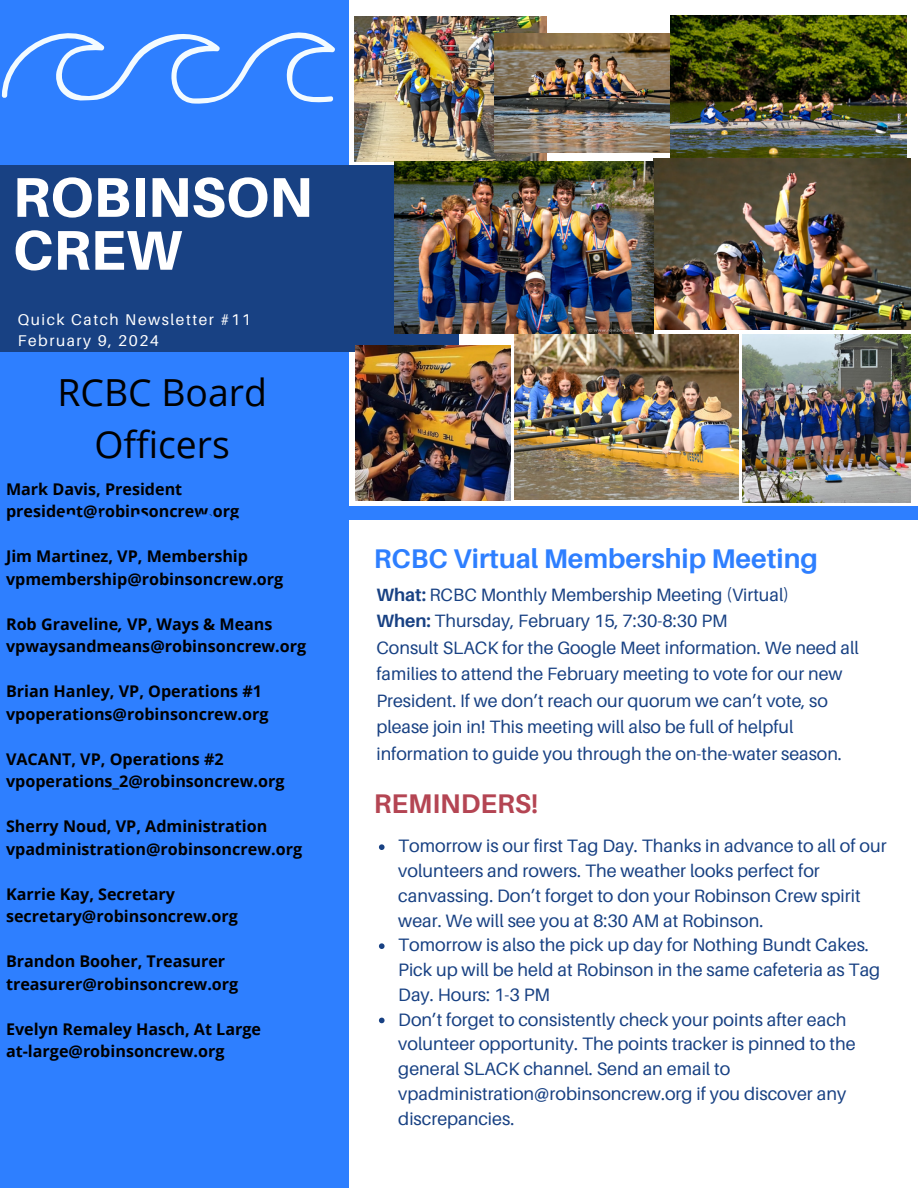
<style>
.page{position:relative;width:918px;height:1188px;background:#fff}
.page>*{position:absolute;margin:0;border:0;box-sizing:border-box;transform-origin:0 0}
.t1{font:800 56.1px/52.9px "Aileron";color:#fff}
.t2{font:37.35px/52.1px "Open Sans";color:#000;text-align:center}
.t3{font:700 27px "Aileron";color:#2e7fff}
.t4{font:700 27px "Aileron";color:#b44553}
.t5{font:18px/24.8px "Aileron";color:#184183}
.t6{font:17.85px/26.4px "Aileron";color:#184183}
.t7{font:700 16.2px/22.5px "Open Sans";color:#000}
.t8{font:15.6px "Aileron";letter-spacing:.1em;color:#fff}
.s1{font-style:italic}
.s2{font-weight:700}
</style>
<div class="page">
<div style="left:0;top:0;width:348px;height:1188px;background:#2e7fff"></div>
<div style="left:334px;top:506px;width:584px;height:14px;background:#2e7fff"></div>
<div style="left:0;top:166px;width:458px;height:185px;background:#184183"></div>
<svg style="left:2px;top:32px;width:333px;height:72px"></svg>
<img style="left:354px;top:16px;width:193px;height:145px">
<img style="left:670px;top:15px;width:237px;height:143px">
<img style="left:514px;top:334px;width:224px;height:166px">
<img style="left:742px;top:334px;width:169px;height:169px">
<img style="left:494px;top:34px;width:176px;height:119px">
<img style="left:653px;top:158px;width:258px;height:171px">
<img style="left:355px;top:346px;width:156px;height:155px">
<img style="left:394px;top:161px;width:259px;height:172px">
<svg style="left:379px;top:844px;width:6px;height:6px"></svg>
<svg style="left:379px;top:943px;width:6px;height:6px"></svg>
<svg style="left:379px;top:1018px;width:6px;height:5px"></svg>
<h6 class="t1" style="left:13px;top:170px;width:301px">ROBINSON<br>CREW</h6>
<h6 class="t8" style="left:18px;top:310px;width:234px">Quick Catch Newsletter #11</h6>
<h6 class="t8" style="left:18px;top:331px;width:143px">February 9, 2024</h6>
<h6 class="t2" style="left:57px;top:365px;width:211px">RCBC Board<br>Officers</h6>
<h6 class="t7" style="left:6px;top:477px;width:235px">Mark Davis, President president@robinsoncrew.org</h6>
<p class="t7" style="left:6px;top:545px;width:279px">Jim Martinez, VP, Membership vpmembership@robinsoncrew.org</p>
<p class="t7" style="left:6px;top:612px;width:302px">Rob Graveline<span class="s1">,</span> VP, Ways &amp; Means vpwaysandmeans@robinsoncrew.org</p>
<p class="t7" style="left:6px;top:680px;width:264px">Brian Hanley, VP, Operations #1 vpoperations@robinsoncrew.org</p>
<p class="t7" style="left:6px;top:747px;width:280px">VACANT, VP, Operations #2 vpoperations_2@robinsoncrew.org</p>
<p class="t7" style="left:6px;top:815px;width:298px">Sherry Noud, VP, Administration vpadministration@robinsoncrew.org</p>
<h1 class="t7" style="left:6px;top:882px;width:233px">Karrie Kay, Secretary secretary@robinsoncrew.org</h1>
<p class="t7" style="left:6px;top:950px;width:234px">Brandon Booher, Treasurer treasurer@robinsoncrew.org</p>
<p class="t7" style="left:6px;top:1017px;width:257px">Evelyn Remaley Hasch, At Large at-large@robinsoncrew.org</p>
<p class="t3" style="left:374px;top:542px;width:446px">RCBC Virtual Membership Meeting</p>
<p class="t6" style="left:376px;top:581px;width:484px"><span class="s2">What:</span> RCBC Monthly Membership Meeting (Virtual)<br><span class="s2">When:</span> Thursday, February 15, 7:30-8:30 PM<br>Consult SLACK for the Google Meet information. We need all families to attend the February meeting to vote for our new President. If we don’t reach our quorum we can’t vote, so please join in! This meeting will also be full of helpful information to guide you through the on-the-water season.</p>
<p class="t4" style="left:374px;top:787px;width:166px">REMINDERS!</p>
<p class="t5" style="left:398px;top:833px;width:490px">Tomorrow is our first Tag Day. Thanks in advance to all of our volunteers and rowers. The weather looks perfect for canvassing. Don’t forget to don your Robinson Crew spirit wear. We will see you at 8:30 AM at Robinson.</p>
<h4 class="t5" style="left:398px;top:932px;width:484px">Tomorrow is also the pick up day for Nothing Bundt Cakes.<br>Pick up will be held at Robinson in the same cafeteria as Tag<br>Day. Hours: 1-3 PM</h4>
<h4 class="t5" style="left:398px;top:1006px;width:459px">Don’t forget to consistently check your points after each volunteer opportunity. The points tracker is pinned to the general SLACK channel. Send an email to vpadministration@robinsoncrew.org if you discover any discrepancies.</h4>
</div>
